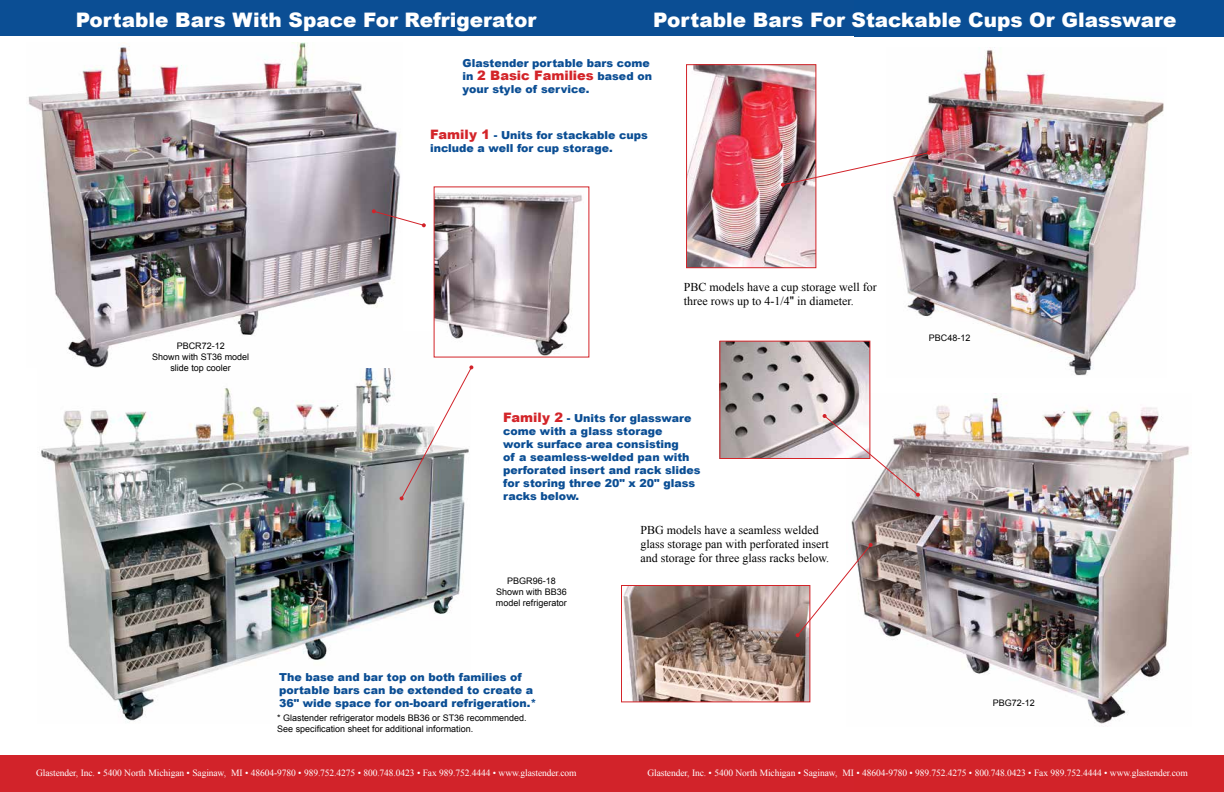
<style>
.page{position:relative;width:1224px;height:792px;background:#fff}
.page>*{position:absolute;margin:0;border:0;box-sizing:border-box;transform-origin:0 0}
.t1{font:900 20px "Arial";color:#fff}
.t2{font:900 13px "Arial";color:#d32429}
.t3{font:12px/14px "Times New Roman";color:#000}
.t4{font:900 11px/13px "Arial";color:#0b4e94}
.t5{font:9.5px "Times New Roman";letter-spacing:-.01em;color:#fff}
.t6{font:9px/11px "Arial";color:#000;text-align:center}
.s1{font-size:11px;color:#0b4e94}
.s2{font-size:13px;color:#d32429}
.s3{font-family:"Arial"}
</style>
<div class="page">
<div style="left:0;top:756px;width:1224px;height:36px;background:#d2232a"></div>
<div style="left:0;top:0;width:1224px;height:36px;background:#0b4e94"></div>
<img style="left:851px;top:393px;width:341px;height:334px">
<img style="left:41px;top:331px;width:424px;height:391px">
<img style="left:623px;top:587px;width:185px;height:113px">
<div style="left:621px;top:585px;width:189px;height:117px;border:1px solid #d32429"></div>
<img style="left:892px;top:47px;width:272px;height:329px">
<img style="left:688px;top:66px;width:126px;height:200px">
<div style="left:686px;top:64px;width:130px;height:204px;border:1px solid #d32429"></div>
<img style="left:781px;top:151px;width:150px;height:36px">
<svg style="left:796px;top:543px;width:77px;height:94px"></svg>
<img style="left:28px;top:43px;width:375px;height:325px">
<img style="left:436px;top:193px;width:146px;height:163px">
<svg style="left:400px;top:365px;width:73px;height:135px"></svg>
<svg style="left:372px;top:209px;width:54px;height:18px"></svg>
<img style="left:721px;top:343px;width:147px;height:114px">
<div style="left:719px;top:341px;width:151px;height:118px;border:1px solid #d32429"></div>
<svg style="left:823px;top:414px;width:97px;height:83px"></svg>
<h1 class="t1" style="left:76px;top:6px;width:462px">Portable Bars With Space For Refrigerator</h1>
<h1 class="t1" style="left:653px;top:6px;width:525px">Portable Bars For Stackable Cups Or Glassware</h1>
<p class="t4" style="left:463px;top:57px;width:189px">Glastender portable bars come</p>
<p class="t2" style="left:463px;top:66px;width:191px"><span class="s1">in</span> 2 Basic Families <span class="s1">based on</span></p>
<p class="t4" style="left:463px;top:83px;width:128px">your style of service.</p>
<p class="t4" style="left:430px;top:128px;width:219px"><span class="s2">Family 1</span> - Units for stackable cups include a well for cup storage.</p>
<p class="t6" style="left:152px;top:340px;width:99px">PBCR72-12<br>Shown with ST36 model slide top cooler</p>
<p class="t3" style="left:684px;top:280px;width:194px">PBC models have a cup storage well for three rows up to 4-1/4<span class="s3">"</span> in diameter.</p>
<p class="t4" style="left:503px;top:411px;width:199px"><span class="s2">Family 2</span> - Units for glassware come with a glass storage<br>work surface area consisting<br>of a seamless-welded pan with perforated insert and rack slides for storing three 20" x 20" glass racks below.</p>
<p class="t6" style="left:496px;top:576px;width:73px">PBGR96-18<br>Shown with BB36 model refrigerator</p>
<p class="t4" style="left:279px;top:670px;width:259px">The base and bar top on both families of portable bars can be extended to create a<br>36" wide space for on-board refrigeration.*</p>
<p class="t6" style="left:277px;top:712px;width:251px;text-align:left">* Glastender refrigerator models BB36 or ST36 recommended.<br>See specification sheet for additional information.</p>
<p class="t3" style="left:640px;top:523px;width:190px">PBG models have a seamless welded glass storage pan with perforated insert and storage for three glass racks below.</p>
<p class="t6" style="left:929px;top:333px;width:43px">PBC48-12</p>
<p class="t6" style="left:993px;top:698px;width:44px">PBG72-12</p>
<p class="t5" style="left:36px;top:767px;width:542px">Glastender, Inc. • 5400 North Michigan • Saginaw, MI • 48604-9780 • 989.752.4275 • 800.748.0423 • Fax 989.752.4444 • www.glastender.com</p>
<p class="t5" style="left:647px;top:767px;width:542px">Glastender, Inc. • 5400 North Michigan • Saginaw, MI • 48604-9780 • 989.752.4275 • 800.748.0423 • Fax 989.752.4444 • www.glastender.com</p>
</div>
